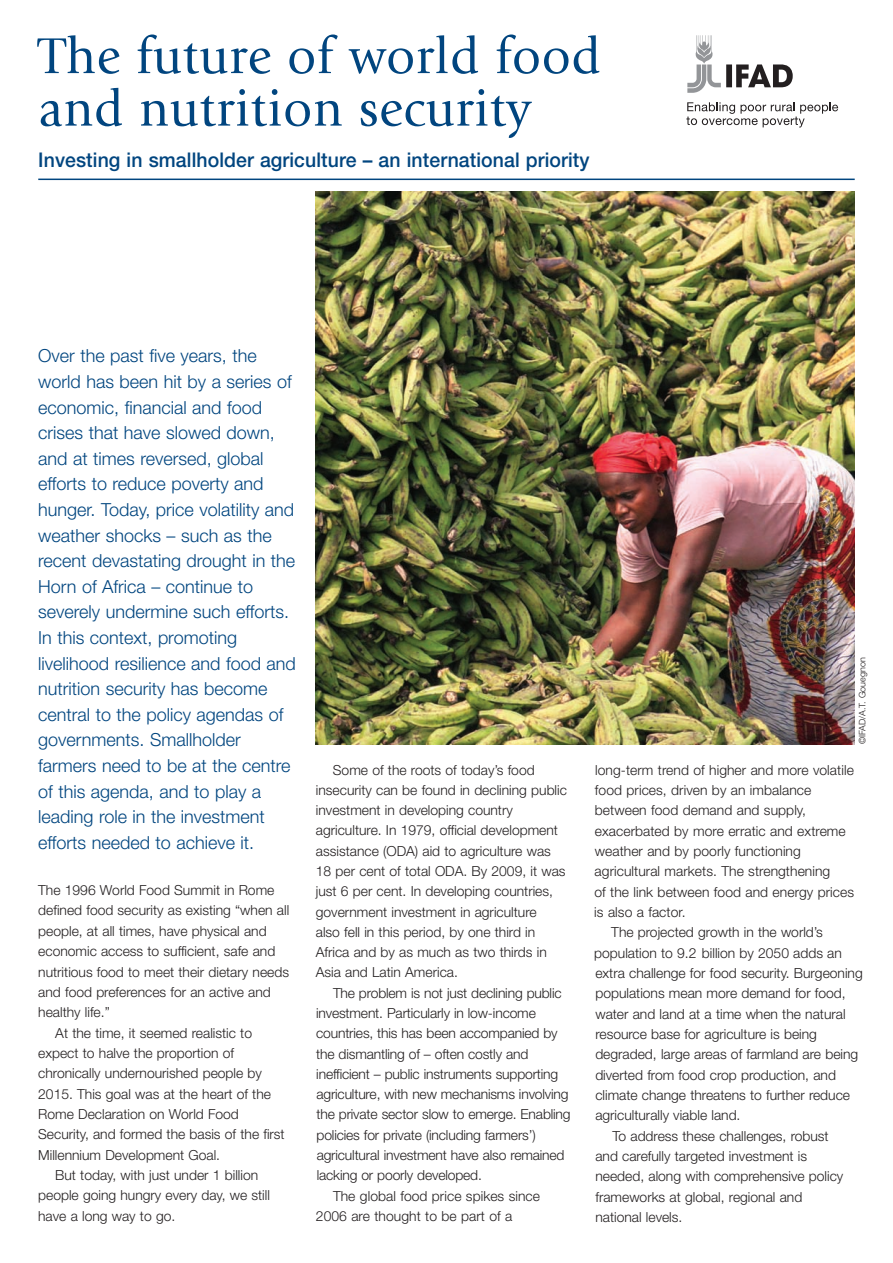
<style>
.page{position:relative;width:893px;height:1263px;background:#fff}
.page>*{position:absolute;margin:0;border:0;box-sizing:border-box;transform-origin:0 0}
.t1{font:52.5px/52.5px "Giovanni";letter-spacing:.015em;color:#01457f;scale:.96 1}
.t2{font:500 20.25px "Helvetica Neue";letter-spacing:.005em;color:#01457f;scale:.96 1}
.t3{font:300 18px/25.7px "Helvetica Neue";color:#01457f}
.t4{font:300 13.8px/20.2px "Helvetica Neue";color:#231f20}
.t5{font:300 9px "Helvetica Neue";color:#231f20}
</style>
<div class="page">
<img style="left:316px;top:191px;width:539px;height:553px">
<svg style="left:686px;top:102px;width:152px;height:26px"></svg>
<svg style="left:687px;top:35px;width:106px;height:58px"></svg>
<hr style="left:38px;top:179px;width:817px;height:1px;background:#01457f">
<h1 class="t1" style="left:38px;top:34px;width:587px">The future of world food and nutrition security</h1>
<h2 class="t2" style="left:38px;top:152px;width:576px">Investing in smallholder agriculture – an international priority</h2>
<p class="t3" style="left:38px;top:345px;width:259px">Over the past five years, the world has been hit by a series of economic, financial and food crises that have slowed down, and at times reversed, global efforts to reduce poverty and hunger. Today, price volatility and weather shocks – such as the recent devastating drought in the<br>Horn of Africa – continue to severely undermine such efforts.<br>In this context, promoting livelihood resilience and food and nutrition security has become central to the policy agendas of governments. Smallholder farmers need to be at the centre of this agenda, and to play a leading role in the investment efforts needed to achieve it.</p>
<p class="t4" style="left:38px;top:881px;width:238px">The 1996 World Food Summit in Rome</p>
<p class="t4" style="left:38px;top:902px;width:252px">defined food security as existing “when all</p>
<p class="t4" style="left:38px;top:922px;width:230px">people, at all times, have physical and</p>
<p class="t4" style="left:38px;top:942px;width:239px">economic access to sufficient, safe and</p>
<p class="t4" style="left:38px;top:963px;width:252px">nutritious food to meet their dietary needs</p>
<p class="t4" style="left:38px;top:983px;width:234px">and food preferences for an active and</p>
<p class="t4" style="left:38px;top:1003px;width:73px">healthy life.”</p>
<p class="t4" style="left:55px;top:1024px;width:198px">At the time, it seemed realistic to</p>
<p class="t4" style="left:38px;top:1044px;width:197px">expect to halve the proportion of</p>
<p class="t4" style="left:38px;top:1064px;width:225px">chronically undernourished people by</p>
<p class="t4" style="left:38px;top:1085px;width:234px">2015. This goal was at the heart of the</p>
<p class="t4" style="left:38px;top:1105px;width:202px">Rome Declaration on World Food</p>
<p class="t4" style="left:38px;top:1126px;width:248px">Security, and formed the basis of the first</p>
<p class="t4" style="left:38px;top:1146px;width:183px">Millennium Development Goal.</p>
<p class="t4" style="left:55px;top:1166px;width:204px">But today, with just under 1 billion</p>
<p class="t4" style="left:38px;top:1187px;width:233px">people going hungry every day, we still</p>
<p class="t4" style="left:38px;top:1207px;width:139px">have a long way to go.</p>
<p class="t4" style="left:316px;top:761px;width:253px;text-indent:17px">Some of the roots of today’s food insecurity can be found in declining public investment in developing country agriculture. In 1979, official development assistance (ODA) aid to agriculture was 18 per cent of total ODA. By 2009, it was just 6 per cent. In developing countries, government investment in agriculture<br>also fell in this period, by one third in Africa and by as much as two thirds in Asia and Latin America.</p>
<p class="t4" style="left:333px;top:984px;width:230px">The problem is not just declining public</p>
<p class="t4" style="left:316px;top:1004px;width:221px">investment. Particularly in low-income</p>
<p class="t4" style="left:316px;top:1024px;width:243px">countries, this has been accompanied by</p>
<p class="t4" style="left:316px;top:1045px;width:214px">the dismantling of – often costly and</p>
<p class="t4" style="left:316px;top:1065px;width:244px">inefficient – public instruments supporting</p>
<p class="t4" style="left:316px;top:1085px;width:254px">agriculture, with new mechanisms involving</p>
<p class="t4" style="left:316px;top:1106px;width:256px">the private sector slow to emerge. Enabling</p>
<p class="t4" style="left:317px;top:1126px;width:221px">policies for private (including farmers’)</p>
<p class="t4" style="left:317px;top:1146px;width:249px">agricultural investment have also remained</p>
<p class="t4" style="left:317px;top:1166px;width:167px">lacking or poorly developed.</p>
<p class="t4" style="left:333px;top:1187px;width:209px">The global food price spikes since</p>
<p class="t4" style="left:316px;top:1207px;width:198px">2006 are thought to be part of a</p>
<p class="t5" style="left:859px;top:744px;width:88px;rotate:-90deg">©IFAD/A.T. Gouegnon</p>
<p class="t4" style="left:595px;top:761px;width:260px">long-term trend of higher and more volatile</p>
<p class="t4" style="left:595px;top:781px;width:218px">food prices, driven by an imbalance</p>
<p class="t4" style="left:595px;top:801px;width:213px">between food demand and supply,</p>
<p class="t4" style="left:595px;top:822px;width:252px">exacerbated by more erratic and extreme</p>
<p class="t4" style="left:595px;top:842px;width:208px">weather and by poorly functioning</p>
<p class="t4" style="left:595px;top:862px;width:237px">agricultural markets. The strengthening</p>
<p class="t4" style="left:594px;top:883px;width:261px">of the link between food and energy prices</p>
<p class="t4" style="left:594px;top:903px;width:93px">is also a factor.</p>
<p class="t4" style="left:611px;top:923px;width:213px">The projected growth in the world’s</p>
<p class="t4" style="left:594px;top:944px;width:249px">population to 9.2 billion by 2050 adds an</p>
<p class="t4" style="left:595px;top:964px;width:269px">extra challenge for food security. Burgeoning</p>
<p class="t4" style="left:595px;top:984px;width:252px">populations mean more demand for food,</p>
<p class="t4" style="left:595px;top:1005px;width:252px">water and land at a time when the natural</p>
<p class="t4" style="left:595px;top:1025px;width:223px">resource base for agriculture is being</p>
<p class="t4" style="left:595px;top:1045px;width:264px">degraded, large areas of farmland are being</p>
<p class="t4" style="left:595px;top:1066px;width:242px">diverted from food crop production, and</p>
<p class="t4" style="left:595px;top:1086px;width:256px">climate change threatens to further reduce</p>
<p class="t4" style="left:595px;top:1106px;width:147px">agriculturally viable land.</p>
<p class="t4" style="left:612px;top:1127px;width:218px">To address these challenges, robust</p>
<p class="t4" style="left:595px;top:1147px;width:213px">and carefully targeted investment is</p>
<p class="t4" style="left:595px;top:1167px;width:249px">needed, along with comprehensive policy</p>
<p class="t4" style="left:595px;top:1188px;width:208px">frameworks at global, regional and</p>
<p class="t4" style="left:595px;top:1208px;width:88px">national levels.</p>
</div>
